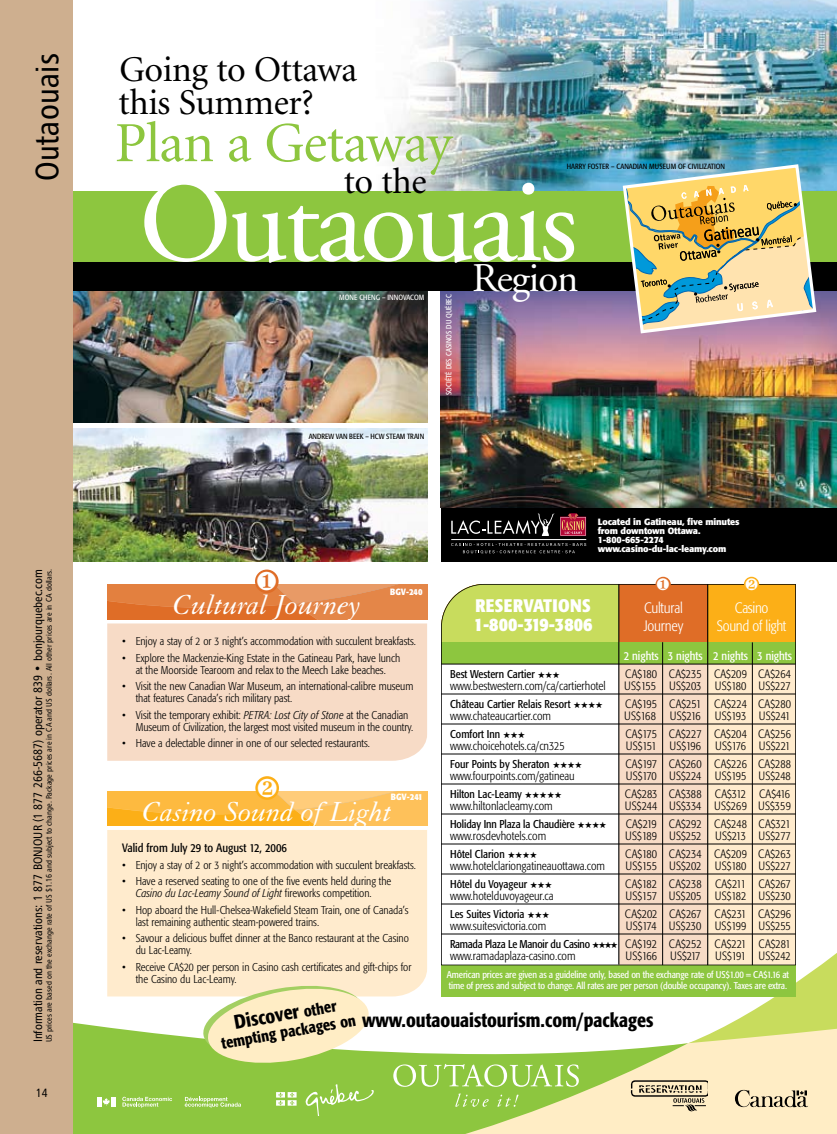
<style>
.page{position:relative;width:837px;height:1134px;background:#fff}
.page>*{position:absolute;margin:0;border:0;box-sizing:border-box;transform-origin:0 0}
.t1{font:116.85px "Adobe Garamond";letter-spacing:-.03em;color:#fff}
.t2{font:56.7px "Minion";letter-spacing:-.015em;color:#8dc63f}
.t3{font:40.65px "Adobe Garamond";letter-spacing:-.025em;color:#fff}
.t4{font:36.3px/33.8px "Minion";letter-spacing:-.01em;color:#000}
.t5{font:32.55px "Chaloult Cond";letter-spacing:.01em;color:#000}
.t6{font:30px "Granjon Italic Os F";color:#fff}
.t7{font:500 condensed 19.65px "Formata";color:#000}
.t8{font:700 condensed 18.75px "Formata";color:#fff}
.t9{font:700 condensed 18px "Formata";letter-spacing:.02em;color:#fff}
.t10{font:500 condensed 15.9px "Formata";color:#000}
.t11{font:300 condensed 15px/18px "Formata";letter-spacing:-.015em;color:#fff}
.t12{font:12.3px "Chaloult Cond";color:#000}
.t13{font:300 condensed 12px "Formata";color:#000}
.t14{font:condensed 12px "Formata";color:#000}
.t15{font:condensed 12px "Formata";color:#fff}
.t16{font:300 condensed 12px "Formata";letter-spacing:.02em;color:#000}
.t17{font:12px "Chaloult Cond";color:#000}
.t18{font:300 condensed 11.25px/12px "Formata";color:#000}
.t19{font:condensed 11.25px "Formata";color:#000}
.t20{font:condensed 11.25px "Formata";letter-spacing:-.02em;color:#000}
.t21{font:condensed 9.75px/11.2px "Formata";letter-spacing:-.015em;color:#fff}
.t22{font:700 9px/9px "Formata";letter-spacing:-.02em;color:#fff}
.t23{font:700 condensed 9px "Formata";letter-spacing:.005em;color:#fff}
.t24{font:8.1px "Chaloult Cond";color:#000}
.t25{font:condensed 7.5px "Formata";color:#000}
.t26{font:condensed 7.5px "Formata";color:#fff}
.s1{font-style:italic}
.s2{font-weight:300;font-size:12px}
.s3{font-size:15.9px}
</style>
<div class="page">
<img style="left:73px;top:0;width:764px;height:1134px">
<div style="left:0;top:0;width:73px;height:1134px;background:#ceaf8f"></div>
<svg style="left:107px;top:778px;width:320px;height:48px"></svg>
<svg style="left:107px;top:572px;width:320px;height:47px"></svg>
<svg style="left:441px;top:578px;width:355px;height:65px;background:#dab950"></svg>
<h3 class="t5" style="left:27px;top:181px;width:130px;rotate:-90deg">Outaouais</h3>
<p class="t12" style="left:30px;top:1042px;width:475px;rotate:-90deg">Information and reservations: 1 877 BONJOUR (1 877 266-5687) operator 839 • bonjourquebec.com</p>
<p class="t24" style="left:44px;top:1042px;width:475px;rotate:-90deg">US prices are based on the exchange rate of US $1.16 and subject to change. Package prices are in CA and US dollars. All other prices are in CA dollars.</p>
<p class="t17" style="left:36px;top:1085px;width:13px">14</p>
<h3 class="t4" style="left:119px;top:54px;width:240px">Going to Ottawa this Summer?</h3>
<h2 class="t2" style="left:115px;top:115px;width:339px">Plan a Getaway</h2>
<p class="t25" style="left:567px;top:162px;width:160px">HARRY FOSTER – CANADIAN MUSEUM OF CIVILIZATION</p>
<h3 class="t4" style="left:344px;top:166px;width:84px">to the</h3>
<h1 class="t1" style="left:139px;top:161px;width:440px">Outaouais</h1>
<h3 class="t3" style="left:472px;top:256px;width:108px">Region</h3>
<p class="t26" style="left:444px;top:395px;width:102px;rotate:-90deg">SOCIÉTÉ DES CASINOS DU QUÉBEC</p>
<p class="t26" style="left:339px;top:293px;width:86px">MONE CHENG – INNOVACOM</p>
<p class="t25" style="left:309px;top:432px;width:117px">ANDREW VAN BEEK – HCW STEAM TRAIN</p>
<h3 class="t6" style="left:173px;top:589px;width:190px">Cultural Journey</h3>
<p class="t23" style="left:390px;top:586px;width:34px">BGV-240</p>
<p class="t22" style="left:598px;top:517px;width:143px">Located in Gatineau, five minutes from downtown Ottawa.<br>1-800-665-2274 www.casino-du-lac-leamy.com</p>
<h3 class="t9" style="left:475px;top:594px;width:117px">RESERVATIONS</h3>
<h3 class="t8" style="left:474px;top:613px;width:120px">1-800-319-3806</h3>
<h3 class="t11" style="left:644px;top:599px;width:41px">Cultural<br>Journey</h3>
<h3 class="t11" style="left:717px;top:599px;width:71px;text-align:center">Casino<br>Sound of light</h3>
<p class="t18" style="left:122px;top:635px;width:295px">• Enjoy a stay of 2 or 3 night’s accommodation with succulent breakfasts.</p>
<p class="t18" style="left:122px;top:652px;width:280px;text-align:center">• Explore the Mackenzie-King Estate in the Gatineau Park, have lunch at the Moorside Tearoom and relax to the Meech Lake beaches.</p>
<p class="t18" style="left:136px;top:680px;width:279px;text-indent:-14px">• Visit the new Canadian War Museum, an international-calibre museum that features Canada’s rich military past.</p>
<p class="t18" style="left:136px;top:709px;width:279px;text-indent:-14px">• Visit the temporary exhibit: <span class="s1">PETRA: Lost City of Stone</span> at the Canadian<br>Museum of Civilization, the largest most visited museum in the country.</p>
<p class="t18" style="left:122px;top:737px;width:249px">• Have a delectable dinner in one of our selected restaurants.</p>
<p class="t15" style="left:624px;top:649px;width:170px">2 nights 3 nights 2 nights 3 nights</p>
<p class="t19" style="left:450px;top:667px;width:111px">Best Western Cartier ★★★</p>
<p class="t16" style="left:625px;top:666px;width:167px">CA$180 CA$235 CA$209 CA$264</p>
<p class="t13" style="left:450px;top:679px;width:157px">www.bestwestern.com/ca/cartierhotel</p>
<p class="t13" style="left:624px;top:679px;width:168px">US$155 US$203 US$180 US$227</p>
<p class="t19" style="left:450px;top:697px;width:154px">Château Cartier Relais Resort ★★★★</p>
<p class="t13" style="left:625px;top:696px;width:167px">CA$195 CA$251 CA$224 CA$280</p>
<p class="t13" style="left:450px;top:709px;width:102px">www.chateaucartier.com</p>
<p class="t13" style="left:624px;top:709px;width:168px">US$168 US$216 US$193 US$241</p>
<p class="t19" style="left:450px;top:727px;width:77px">Comfort Inn ★★★</p>
<p class="t13" style="left:625px;top:726px;width:167px">CA$175 CA$227 CA$204 CA$256</p>
<p class="t13" style="left:450px;top:739px;width:116px">www.choicehotels.ca/cn325</p>
<p class="t13" style="left:626px;top:739px;width:166px">US$151 US$196 US$176 US$221</p>
<p class="t19" style="left:450px;top:757px;width:133px">Four Points by Sheraton ★★★★</p>
<p class="t13" style="left:625px;top:756px;width:167px">CA$197 CA$260 CA$226 CA$288</p>
<p class="t13" style="left:450px;top:769px;width:126px">www.fourpoints.com/gatineau</p>
<p class="t13" style="left:626px;top:769px;width:167px">US$170 US$224 US$195 US$248</p>
<p class="t19" style="left:450px;top:787px;width:113px">Hilton Lac-Leamy ★★★★★</p>
<p class="t13" style="left:625px;top:786px;width:167px">CA$283 CA$388 CA$312 CA$416</p>
<p class="t13" style="left:450px;top:799px;width:104px">www.hiltonlacleamy.com</p>
<p class="t13" style="left:625px;top:799px;width:168px">US$244 US$334 US$269 US$359</p>
<p class="t19" style="left:450px;top:817px;width:158px">Holiday Inn Plaza la Chaudière ★★★★</p>
<p class="t13" style="left:626px;top:816px;width:166px">CA$219 CA$292 CA$248 CA$321</p>
<p class="t13" style="left:450px;top:829px;width:98px">www.rosdevhotels.com</p>
<p class="t13" style="left:625px;top:829px;width:167px">US$189 US$252 US$213 US$277</p>
<p class="t19" style="left:450px;top:847px;width:88px">Hôtel Clarion ★★★★</p>
<p class="t13" style="left:625px;top:846px;width:167px">CA$180 CA$234 CA$209 CA$263</p>
<p class="t13" style="left:450px;top:859px;width:156px">www.hotelclariongatineauottawa.com</p>
<p class="t13" style="left:625px;top:859px;width:167px">US$155 US$202 US$180 US$227</p>
<p class="t19" style="left:450px;top:877px;width:104px">Hôtel du Voyageur ★★★</p>
<p class="t13" style="left:625px;top:876px;width:167px">CA$182 CA$238 CA$211 CA$267</p>
<p class="t13" style="left:450px;top:889px;width:105px">www.hotelduvoyageur.ca</p>
<p class="t13" style="left:625px;top:889px;width:167px">US$157 US$205 US$182 US$230</p>
<p class="t19" style="left:450px;top:907px;width:101px">Les Suites Victoria ★★★</p>
<p class="t13" style="left:625px;top:906px;width:168px">CA$202 CA$267 CA$231 CA$296</p>
<p class="t13" style="left:450px;top:919px;width:98px">www.suitesvictoria.com</p>
<p class="t13" style="left:626px;top:919px;width:167px">US$174 US$230 US$199 US$255</p>
<p class="t20" style="left:450px;top:937px;width:342px">Ramada Plaza Le Manoir du Casino ★★★★ <span class="s2">CA$192 CA$252 CA$221 CA$281</span></p>
<p class="t13" style="left:450px;top:949px;width:127px">www.ramadaplaza-casino.com</p>
<p class="t13" style="left:625px;top:949px;width:167px">US$166 US$217 US$191 US$242</p>
<p class="t23" style="left:391px;top:791px;width:33px">BGV-241</p>
<h3 class="t6" style="left:142px;top:796px;width:251px">Casino Sound of Light</h3>
<p class="t14" style="left:122px;top:841px;width:166px">Valid from July 29 to August 12, 2006</p>
<p class="t18" style="left:122px;top:859px;width:295px">• Enjoy a stay of 2 or 3 night’s accommodation with succulent breakfasts.</p>
<p class="t18" style="left:122px;top:876px;width:271px;text-align:center">• Have a reserved seating to one of the five events held during the<br><span class="s1">Casino du Lac-Leamy Sound of Light</span> fireworks competition.</p>
<p class="t18" style="left:136px;top:904px;width:274px;text-indent:-14px">• Hop aboard the Hull-Chelsea-Wakefield Steam Train, one of Canada’s last remaining authentic steam-powered trains.</p>
<p class="t18" style="left:136px;top:933px;width:275px;text-indent:-14px">• Savour a delicious buffet dinner at the Banco restaurant at the Casino du Lac-Leamy.</p>
<p class="t18" style="left:136px;top:961px;width:277px;text-indent:-14px">• Receive CA$20 per person in Casino cash certificates and gift-chips for the Casino du Lac-Leamy.</p>
<h3 class="t7" style="left:232px;top:1011px;width:105px;rotate:-10deg">Discover <span class="s3">other</span></h3>
<p class="t21" style="left:447px;top:969px;width:343px">American prices are given as a guideline only, based on the exchange rate of US$1.00 = CA$1.16 at time of press and subject to change. All rates are per person (double occupancy). Taxes are extra.</p>
<h3 class="t10" style="left:220px;top:1034px;width:138px;rotate:-10deg">tempting packages on</h3>
<h3 class="t7" style="left:362px;top:1008px;width:293px">www.outaouaistourism.com/packages</h3>
</div>
